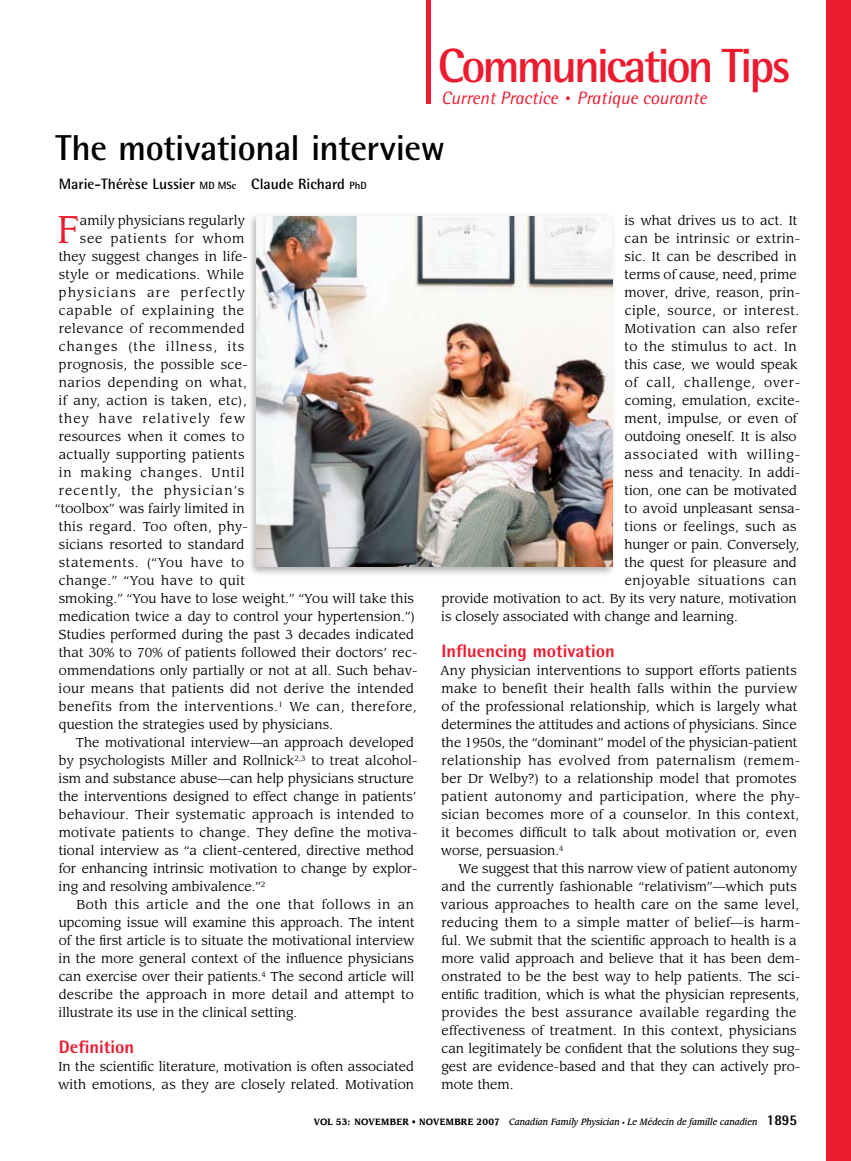
<style>
.page{position:relative;width:851px;height:1161px;background:#fff}
.page>*{position:absolute;margin:0;border:0;box-sizing:border-box;transform-origin:0 0}
.t1{font:700 48px "Rotis Semi Sans Std";letter-spacing:-.065em;color:#ed1b2f}
.t2{font:38.1px "Leawood Std";color:#ed1b2f}
.t3{font:700 36px "Rotis Semi Sans Std";letter-spacing:-.015em;color:#000}
.t4{font:italic 18px "Rotis Semi Sans Std";color:#ed1b2f}
.t5{font:800 18px "Rotis Semi Sans Std";color:#ed1b2f}
.t6{font:700 15px "Rotis Semi Sans Std";color:#000}
.t7{font:12.75px/18px "Leawood Std";letter-spacing:.01em;color:#000}
.t8{font:12.75px "Leawood Std";letter-spacing:.03em;color:#000}
.t9{font:12.75px "Leawood Std";letter-spacing:.04em;color:#000}
.t10{font:12.75px "Leawood Std";letter-spacing:.035em;color:#000}
.t11{font:12.75px "Leawood Std";letter-spacing:.06em;color:#000}
.t12{font:12.75px "Leawood Std";letter-spacing:.085em;color:#000}
.t13{font:12.75px "Leawood Std";letter-spacing:.09em;color:#000}
.t14{font:12.75px "Leawood Std";letter-spacing:.1em;color:#000}
.t15{font:12.75px "Leawood Std";letter-spacing:.045em;color:#000}
.t16{font:12.75px "Leawood Std";letter-spacing:.055em;color:#000}
.t17{font:12.75px "Leawood Std";letter-spacing:.065em;color:#000}
.t18{font:12.75px "Leawood Std";letter-spacing:.05em;color:#000}
.t19{font:12.75px "Leawood Std";letter-spacing:.07em;color:#000}
.t20{font:italic 500 9px "Leawood Std";color:#000;scale:.9 1}
.s1{font-size:10.5px}
.s2{font-weight:700;font-style:normal}
.s3{font-style:normal;font-size:6px}
.s4{font-family:"Rotis Semi Sans Std";font-weight:800;font-style:normal;font-size:15px}
</style>
<div class="page">
<div style="left:826px;top:0;width:24px;height:1161px;background:#ed1b2f"></div>
<div style="left:426px;top:0;width:5px;height:104px;background:#ed1b2f"></div>
<div style="left:246px;top:212px;width:371px;height:366px;background:#000;opacity:.3"></div>
<img style="left:256px;top:216px;width:356px;height:351px">
<h1 class="t1" style="left:438px;top:36px;width:354px">Communication Tips</h1>
<h3 class="t4" style="left:441px;top:87px;width:267px">Current Practice <span class="s1">•</span> Pratique courante</h3>
<h3 class="t3" style="left:56px;top:126px;width:391px">The motivational interview</h3>
<p class="t6" style="left:59px;top:175px;width:309px">Marie-Thérèse Lussier <span class="s1">MD MSc</span> Claude Richard <span class="s1">PhD</span></p>
<h2 class="t2" style="left:57px;top:207px;width:23px">F</h2>
<p class="t7" style="left:80px;top:212px;width:166px">amily physicians regularly</p>
<p class="t7" style="left:624px;top:212px;width:174px">is what drives us to act. It</p>
<p class="t8" style="left:624px;top:231px;width:177px">can be intrinsic or extrin-</p>
<p class="t7" style="left:624px;top:248px;width:174px">sic. It can be described in</p>
<p class="t7" style="left:624px;top:266px;width:173px">terms of cause, need, prime</p>
<p class="t7" style="left:624px;top:284px;width:177px">mover, drive, reason, prin-</p>
<p class="t9" style="left:624px;top:303px;width:176px">ciple, source, or interest.</p>
<p class="t10" style="left:624px;top:321px;width:174px">Motivation can also refer</p>
<p class="t8" style="left:624px;top:339px;width:174px">to the stimulus to act. In</p>
<p class="t7" style="left:624px;top:356px;width:175px">this case, we would speak</p>
<p class="t11" style="left:624px;top:375px;width:177px">of call, challenge, over-</p>
<p class="t7" style="left:624px;top:392px;width:177px">coming, emulation, excite-</p>
<p class="t7" style="left:624px;top:410px;width:174px">ment, impulse, or even of</p>
<p class="t7" style="left:624px;top:428px;width:173px">outdoing oneself. It is also</p>
<p class="t17" style="left:624px;top:447px;width:177px">associated with willing-</p>
<p class="t7" style="left:624px;top:464px;width:177px">ness and tenacity. In addi-</p>
<p class="t7" style="left:624px;top:482px;width:174px">tion, one can be motivated</p>
<p class="t7" style="left:624px;top:500px;width:177px">to avoid unpleasant sensa-</p>
<p class="t8" style="left:624px;top:519px;width:174px">tions or feelings, such as</p>
<p class="t7" style="left:624px;top:536px;width:176px">hunger or pain. Conversely,</p>
<p class="t7" style="left:624px;top:554px;width:174px">the quest for pleasure and</p>
<p class="t18" style="left:624px;top:573px;width:174px">enjoyable situations can</p>
<p class="t7" style="left:441px;top:590px;width:356px">provide motivation to act. By its very nature, motivation</p>
<p class="t7" style="left:441px;top:608px;width:298px">is closely associated with change and learning.</p>
<h3 class="t5" style="left:441px;top:639px;width:175px">Influencing motivation</h3>
<p class="t7" style="left:440px;top:662px;width:361px">Any physician interventions to support efforts patients make to benefit their health falls within the purview of the professional relationship, which is largely what determines the attitudes and actions of physicians. Since the 1950s, the “dominant” model of the physician-patient relationship has evolved from paternalism (remem&shy;ber Dr Welby?) to a relationship model that promotes patient autonomy and participation, where the phy&shy;sician becomes more of a counselor. In this context, it becomes difficult to talk about motivation or, even worse, persuasion.<sup>4</sup></p>
<p class="t7" style="left:441px;top:860px;width:361px;text-indent:18px">We suggest that this narrow view of patient autonomy and the currently fashionable “relativism”—which puts various approaches to health care on the same level, reducing them to a simple matter of belief—is harm&shy;ful. We submit that the scientific approach to health is a more valid approach and believe that it has been dem&shy;onstrated to be the best way to help patients. The sci&shy;entific tradition, which is what the physician represents, provides the best assurance available regarding the effectiveness of treatment. In this context, physicians can legitimately be confident that the solutions they sug&shy;gest are evidence-based and that they can actively pro&shy;mote them.</p>
<p class="t11" style="left:80px;top:231px;width:166px">see patients for whom</p>
<p class="t7" style="left:59px;top:248px;width:191px">they suggest changes in life-</p>
<p class="t8" style="left:59px;top:267px;width:187px">style or medications. While</p>
<p class="t14" style="left:59px;top:285px;width:187px">physicians are perfectly</p>
<p class="t11" style="left:59px;top:303px;width:187px">capable of explaining the</p>
<p class="t10" style="left:59px;top:321px;width:187px">relevance of recommended</p>
<p class="t12" style="left:59px;top:339px;width:187px">changes (the illness, its</p>
<p class="t8" style="left:59px;top:357px;width:190px">prognosis, the possible sce-</p>
<p class="t15" style="left:59px;top:375px;width:190px">narios depending on what,</p>
<p class="t8" style="left:59px;top:393px;width:190px">if any, action is taken, etc),</p>
<p class="t12" style="left:59px;top:411px;width:188px">they have relatively few</p>
<p class="t7" style="left:59px;top:428px;width:187px">resources when it comes to</p>
<p class="t7" style="left:59px;top:446px;width:187px">actually supporting patients</p>
<p class="t19" style="left:59px;top:465px;width:187px">in making changes. Until</p>
<p class="t13" style="left:59px;top:483px;width:187px">recently, the physician’s</p>
<p class="t7" style="left:55px;top:500px;width:191px">“toolbox” was fairly limited in</p>
<p class="t10" style="left:59px;top:519px;width:191px">this regard. Too often, phy-</p>
<p class="t7" style="left:59px;top:536px;width:187px">sicians resorted to standard</p>
<p class="t16" style="left:59px;top:555px;width:187px">statements. (“You have to</p>
<p class="t9" style="left:59px;top:573px;width:188px">change.” “You have to quit</p>
<p class="t7" style="left:59px;top:590px;width:356px">smoking.” “You have to lose weight.” “You will take this</p>
<p class="t7" style="left:59px;top:608px;width:358px">medication twice a day to control your hypertension.”)</p>
<p class="t7" style="left:58px;top:626px;width:357px">Studies performed during the past 3 decades indicated</p>
<p class="t7" style="left:59px;top:644px;width:360px">that 30% to 70% of patients followed their doctors’ rec-</p>
<p class="t7" style="left:59px;top:662px;width:360px">ommendations only partially or not at all. Such behav-</p>
<p class="t7" style="left:59px;top:680px;width:357px">iour means that patients did not derive the intended</p>
<p class="t9" style="left:59px;top:699px;width:359px">benefits from the interventions.<sup>1</sup> We can, therefore,</p>
<p class="t7" style="left:59px;top:716px;width:276px">question the strategies used by physicians.</p>
<p class="t7" style="left:76px;top:734px;width:340px">The motivational interview—an approach developed</p>
<p class="t7" style="left:59px;top:752px;width:360px">by psychologists Miller and Rollnick<sup>2,3</sup> to treat alcohol-</p>
<p class="t7" style="left:59px;top:770px;width:357px">ism and substance abuse—can help physicians structure</p>
<p class="t7" style="left:59px;top:788px;width:359px">the interventions designed to effect change in patients’</p>
<p class="t8" style="left:59px;top:807px;width:356px">behaviour. Their systematic approach is intended to</p>
<p class="t7" style="left:59px;top:824px;width:360px">motivate patients to change. They define the motiva-</p>
<p class="t7" style="left:59px;top:842px;width:357px">tional interview as “a client-centered, directive method</p>
<p class="t7" style="left:59px;top:860px;width:360px">for enhancing intrinsic motivation to change by explor-</p>
<p class="t7" style="left:59px;top:878px;width:208px">ing and resolving ambivalence.”<sup>2</sup></p>
<p class="t9" style="left:77px;top:897px;width:339px">Both this article and the one that follows in an</p>
<p class="t7" style="left:59px;top:914px;width:357px">upcoming issue will examine this approach. The intent</p>
<p class="t7" style="left:59px;top:932px;width:357px">of the first article is to situate the motivational interview</p>
<p class="t7" style="left:59px;top:950px;width:357px">in the more general context of the influence physicians</p>
<p class="t7" style="left:59px;top:968px;width:357px">can exercise over their patients.<sup>4</sup> The second article will</p>
<p class="t7" style="left:59px;top:986px;width:356px">describe the approach in more detail and attempt to</p>
<p class="t7" style="left:59px;top:1004px;width:240px">illustrate its use in the clinical setting.</p>
<h3 class="t5" style="left:59px;top:1035px;width:77px">Definition</h3>
<p class="t7" style="left:58px;top:1058px;width:357px">In the scientific literature, motivation is often associated with emotions, as they are closely related. Motivation</p>
<p class="t20" style="left:314px;top:1116px;width:538px"><span class="s2">VOL 53: NOVEMBER • NOVEMBRE 2007</span> Canadian Family Physician <span class="s3">•</span> Le Médecin de famille canadien <span class="s4">1895</span></p>
</div>
